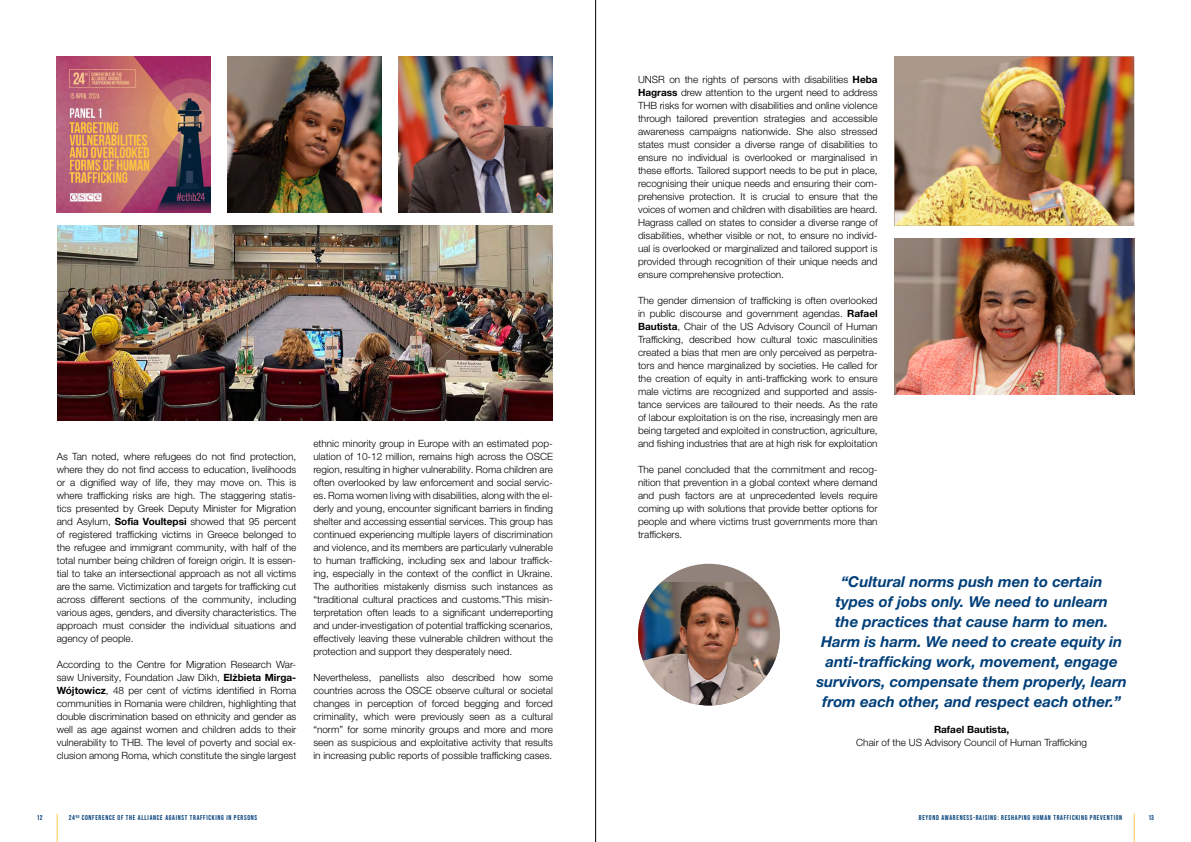
<style>
.page{position:relative;width:1191px;height:842px;background:#fff}
.page>*{position:absolute;margin:0;border:0;box-sizing:border-box;transform-origin:0 0}
.t1{font:italic 700 15px/20px "Helvetica Neue LT Pro";color:#003f79;text-align:center}
.t2{font:300 10px/13px "Helvetica Neue LT Pro";color:#000;text-align:justify}
.t3{font:700 10px "Helvetica Neue LT Pro";color:#000}
.t4{font:7px "Bebas Neue";letter-spacing:.1em;color:#003f79}
.s1{font-weight:700}
</style>
<div class="page">
<svg style="left:1133px;top:814px;width:1px;height:28px"></svg>
<svg style="left:57px;top:814px;width:1px;height:28px"></svg>
<img style="left:894px;top:57px;width:240px;height:169px">
<img style="left:894px;top:239px;width:240px;height:156px">
<img style="left:57px;top:57px;width:154px;height:156px">
<img style="left:57px;top:226px;width:496px;height:195px">
<img style="left:399px;top:57px;width:154px;height:156px">
<img style="left:228px;top:57px;width:154px;height:156px">
<div style="left:638px;top:564px;width:142px;height:141px;background:#91827b;border-radius:50%"></div>
<img style="left:638px;top:582px;width:142px;height:123px">
<hr style="left:595px;top:0;width:1px;height:842px;background:#000">
<p class="t2" style="left:57px;top:449px;width:241px">As Tan noted, where refugees do not find protection, where they do not find access to education, livelihoods or a dignified way of life, they may move on. This is where trafficking risks are high. The staggering statis&shy;tics presented by Greek Deputy Minister for Migration and Asylum, <span class="s1">Sofia Voultepsi</span> showed that 95 percent of registered trafficking victims in Greece belonged to the refugee and immigrant community, with half of the total number being children of foreign origin. It is essen&shy;tial to take an intersectional approach as not all victims are the same. Victimization and targets for trafficking cut across different sections of the community, including various ages, genders, and diversity characteristics. The approach must consider the individual situations and agency of people.</p>
<p class="t2" style="left:57px;top:657px;width:241px">According to the Centre for Migration Research War&shy;saw University, Foundation Jaw Dikh, <span class="s1">Elżbieta Mirga-Wójtowicz</span>, 48 per cent of victims identified in Roma communities in Romania were children, highlighting that double discrimination based on ethnicity and gender as well as age against women and children adds to their vulnerability to THB. The level of poverty and social ex&shy;clusion among Roma, which constitute the single largest</p>
<p class="t2" style="left:313px;top:436px;width:241px">ethnic minority group in Europe with an estimated pop&shy;ulation of 10-12 million, remains high across the OSCE region, resulting in higher vulnerability. Roma children are often overlooked by law enforcement and social servic&shy;es. Roma women living with disabilities, along with the el&shy;derly and young, encounter significant barriers in finding shelter and accessing essential services. This group has continued experiencing multiple layers of discrimination and violence, and its members are particularly vulnerable to human trafficking, including sex and labour traffick&shy;ing, especially in the context of the conflict in Ukraine.<br>The authorities mistakenly dismiss such instances as “traditional cultural practices and customs.”This misin&shy;terpretation often leads to a significant underreporting and under-investigation of potential trafficking scenarios, effectively leaving these vulnerable children without the protection and support they desperately need.</p>
<p class="t2" style="left:313px;top:670px;width:241px">Nevertheless, panellists also described how some countries across the OSCE observe cultural or societal changes in perception of forced begging and forced criminality, which were previously seen as a cultural “norm” for some minority groups and more and more seen as suspicious and exploitative activity that results in increasing public reports of possible trafficking cases.</p>
<p class="t2" style="left:638px;top:72px;width:241px">UNSR on the rights of persons with disabilities <span class="s1">Heba Hagrass</span> drew attention to the urgent need to address THB risks for women with disabilities and online violence through tailored prevention strategies and accessible awareness campaigns nationwide. She also stressed states must consider a diverse range of disabilities to ensure no individual is overlooked or marginalised in these efforts. Tailored support needs to be put in place, recognising their unique needs and ensuring their com&shy;prehensive protection. It is crucial to ensure that the voices of women and children with disabilities are heard.<br>Hagrass called on states to consider a diverse range of disabilities, whether visible or not, to ensure no individ&shy;ual is overlooked or marginalized and tailored support is provided through recognition of their unique needs and ensure comprehensive protection.</p>
<p class="t2" style="left:638px;top:293px;width:241px">The gender dimension of trafficking is often overlooked in public discourse and government agendas. <span class="s1">Rafael Bautista</span>, Chair of the US Advisory Council of Human Trafficking, described how cultural toxic masculinities created a bias that men are only perceived as perpetra&shy;tors and hence marginalized by societies. He called for the creation of equity in anti-trafficking work to ensure male victims are recognized and supported and assis&shy;tance services are tailoured to their needs. As the rate of labour exploitation is on the rise, increasingly men are being targeted and exploited in construction, agriculture, and fishing industries that are at high risk for exploitation</p>
<p class="t2" style="left:638px;top:462px;width:241px">The panel concluded that the commitment and recog&shy;nition that prevention in a global context where demand and push factors are at unprecedented levels require coming up with solutions that provide better options for people and where victims trust governments more than traffickers.</p>
<p class="t1" style="left:816px;top:572px;width:312px">“Cultural norms push men to certain<br>types of jobs only. We need to unlearn<br>the practices that cause harm to men.<br>Harm is harm. We need to create equity in anti-trafficking work, movement, engage survivors, compensate them properly, learn from each other, and respect each other.”</p>
<p class="t3" style="left:934px;top:723px;width:77px">Rafael Bautista,</p>
<p class="t2" style="left:856px;top:735px;width:232px">Chair of the US Advisory Council of Human Trafficking</p>
<p class="t4" style="left:37px;top:813px;width:7px">12</p>
<p class="t4" style="left:69px;top:813px;width:190px">24<sup>RD</sup> CONFERENCE OF THE ALLIANCE AGAINST TRAFFICKING IN PERSONS</p>
<p class="t4" style="left:918px;top:813px;width:205px">BEYOND AWARENESS-RAISING: RESHAPING HUMAN TRAFFICKING PREVENTION</p>
<p class="t4" style="left:1148px;top:813px;width:7px">13</p>
</div>
